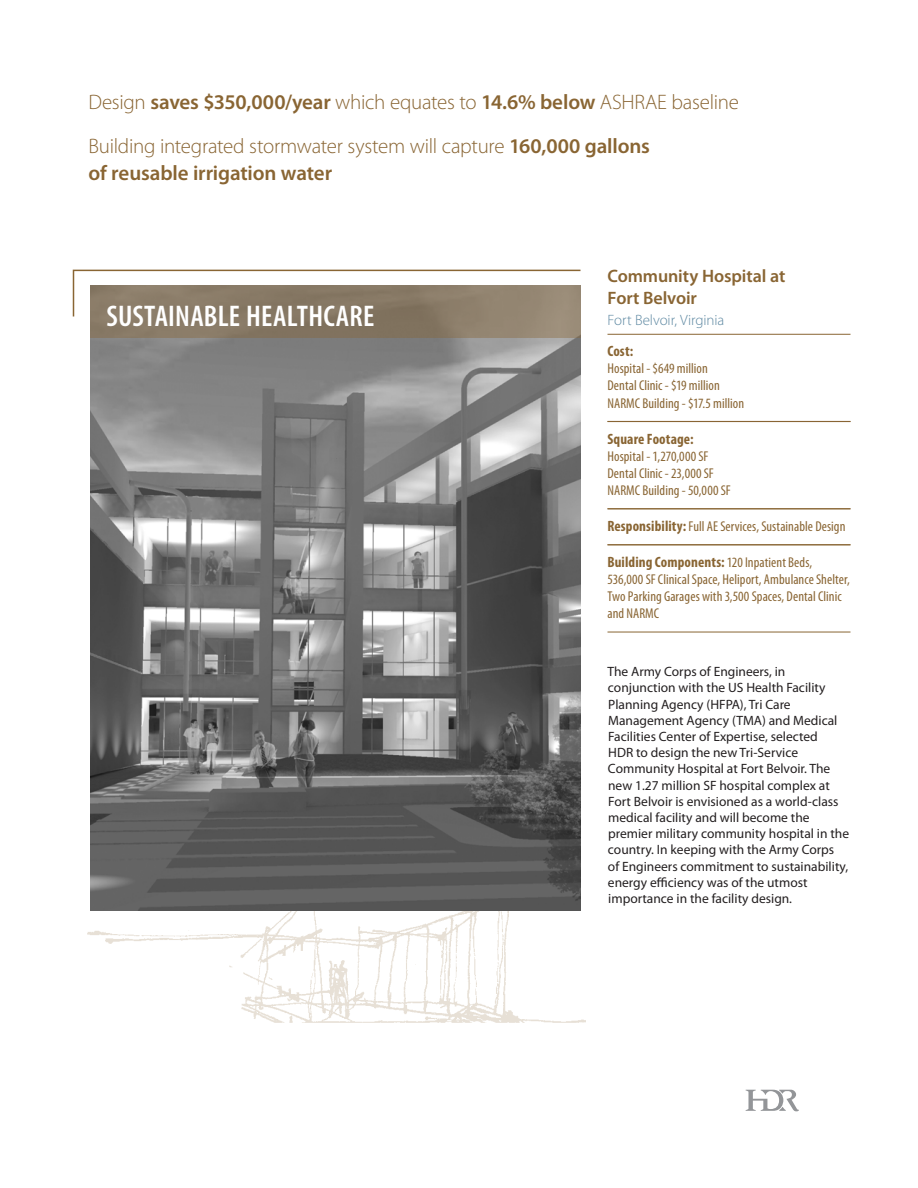
<style>
.page{position:relative;width:918px;height:1188px;background:#fff}
.page>*{position:absolute;margin:0;border:0;box-sizing:border-box;transform-origin:0 0}
.t1{font:600 condensed 30px "Myriad Pro";letter-spacing:.005em;color:#fff}
.t2{font:300 21px/44.1px "Myriad Pro";letter-spacing:-.015em;color:#896533}
.t3{font:600 21px "Myriad Pro";letter-spacing:-.005em;color:#896533}
.t4{font:600 18px/21.6px "Myriad Pro";letter-spacing:-.005em;color:#896533}
.t5{font:700 condensed 15px "Myriad Pro";letter-spacing:.005em;color:#896533}
.t6{font:300 15px "Myriad Pro";letter-spacing:-.005em;color:#5c87a1}
.t7{font:condensed 14.25px/17.1px "Myriad Pro";letter-spacing:.005em;color:#896533}
.t8{font:13.5px/16.2px "Myriad Pro";color:#231f20}
.s1{font-weight:600}
.s2{font-weight:700;font-size:15px}
.s3{font-weight:400;font-size:14.25px}
</style>
<div class="page">
<img style="left:91px;top:338px;width:489px;height:572px">
<img style="left:87px;top:911px;width:499px;height:112px">
<svg style="left:72px;top:269px;width:509px;height:49px"></svg>
<hr style="left:608px;top:334px;width:242px;height:1px;background:#896533">
<hr style="left:608px;top:421px;width:242px;height:1px;background:#896533">
<hr style="left:608px;top:508px;width:242px;height:1px;background:#896533">
<hr style="left:608px;top:509px;width:242px;height:1px;background:#896533">
<hr style="left:608px;top:544px;width:242px;height:1px;background:#896533">
<hr style="left:608px;top:545px;width:242px;height:1px;background:#896533">
<hr style="left:608px;top:632px;width:242px;height:1px;background:#896533">
<div style="left:90px;top:285px;width:490px;height:53px;background:linear-gradient(to right,#857663,#90826e)"></div>
<svg style="left:746px;top:1090px;width:53px;height:21px"></svg>
<h2 class="t2" style="left:88px;top:80px;width:652px">Design <span class="s1">saves $350,000/year</span> which equates to <span class="s1">14.6% below</span> ASHRAE baseline<br>Building integrated stormwater system will capture <span class="s1">160,000 gallons</span></h2>
<h2 class="t3" style="left:88px;top:159px;width:245px">of reusable irrigation water</h2>
<h1 class="t1" style="left:106px;top:297px;width:269px">SUSTAINABLE HEALTHCARE</h1>
<h3 class="t4" style="left:608px;top:265px;width:179px">Community Hospital at<br>Fort Belvoir</h3>
<p class="t6" style="left:608px;top:311px;width:118px">Fort Belvoir, Virginia</p>
<p class="t5" style="left:608px;top:342px;width:27px">Cost:</p>
<p class="t7" style="left:608px;top:360px;width:138px">Hospital - $649 million<br>Dental Clinic - $19 million<br>NARMC Building - $17.5 million</p>
<p class="t5" style="left:608px;top:429px;width:88px">Square Footage:</p>
<p class="t7" style="left:607px;top:447px;width:125px">Hospital - 1,270,000 SF<br>Dental Clinic - 23,000 SF<br>NARMC Building - 50,000 SF</p>
<p class="t7" style="left:608px;top:517px;width:239px"><span class="s2">Responsibility:</span> Full AE Services, Sustainable Design</p>
<p class="t5" style="left:608px;top:552px;width:206px">Building Components: <span class="s3">120 Inpatient Beds,</span></p>
<p class="t7" style="left:608px;top:571px;width:244px">536,000 SF Clinical Space, Heliport, Ambulance Shelter,<br>Two Parking Garages with 3,500 Spaces, Dental Clinic and NARMC</p>
<p class="t8" style="left:607px;top:663px;width:243px">The Army Corps of Engineers, in conjunction with the US Health Facility Planning Agency (HFPA), Tri Care Management Agency (TMA) and Medical Facilities Center of Expertise, selected<br>HDR to design the new Tri-Service Community Hospital at Fort Belvoir. The new 1.27 million SF hospital complex at Fort Belvoir is envisioned as a world-class medical facility and will become the premier military community hospital in the country. In keeping with the Army Corps<br>of Engineers commitment to sustainability, energy efficiency was of the utmost importance in the facility design.</p>
</div>
